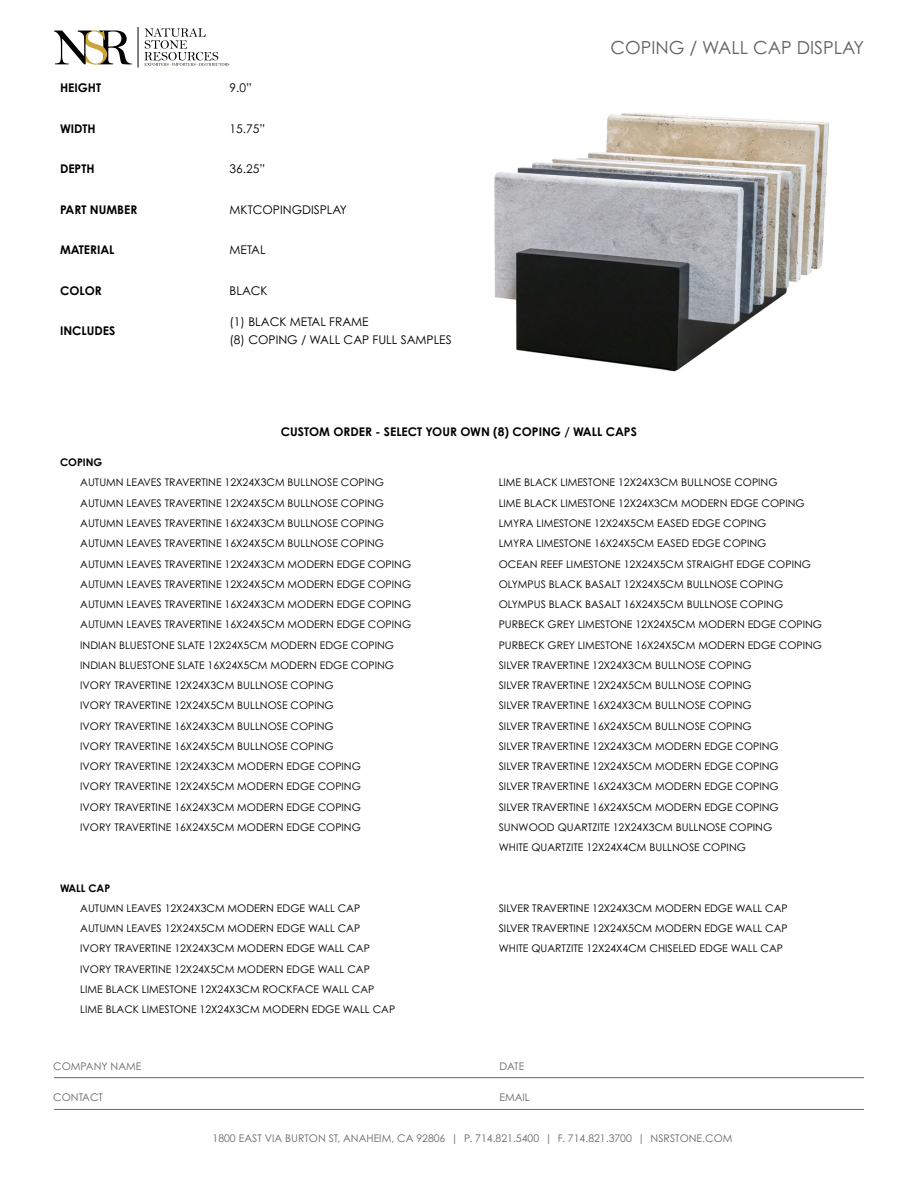
<style>
.page{position:relative;width:918px;height:1188px;background:#fff}
.page>*{position:absolute;margin:0;border:0;box-sizing:border-box;transform-origin:0 0}
.t1{font:18px "Century Gothic Pro";color:#646464}
.t2{font:700 12px "Century Gothic Pro";color:#000}
.t3{font:12px/18px "Century Gothic Pro";color:#000}
.t4{font:10.5px/20.2px "Century Gothic Pro";color:#000}
.t5{font:10.5px "Century Gothic Pro";color:#6a6968}
.t6{font:700 10.5px "Century Gothic Pro";color:#000}
</style>
<div class="page">
<hr style="left:138px;top:27px;width:1px;height:41px;background:#000">
<svg style="left:54px;top:30px;width:78px;height:35px"></svg>
<svg style="left:144px;top:28px;width:85px;height:38px"></svg>
<hr style="left:54px;top:1077px;width:810px;height:1px;background:#6a6968">
<hr style="left:54px;top:1109px;width:810px;height:1px;background:#6a6968">
<img style="left:494px;top:113px;width:335px;height:259px">
<p class="t2" style="left:60px;top:80px;width:43px">HEIGHT</p>
<p class="t3" style="left:230px;top:79px;width:24px">9.0”</p>
<p class="t2" style="left:60px;top:121px;width:37px">WIDTH</p>
<p class="t3" style="left:230px;top:119px;width:37px">15.75”</p>
<p class="t2" style="left:60px;top:161px;width:36px">DEPTH</p>
<p class="t3" style="left:230px;top:160px;width:37px">36.25”</p>
<p class="t2" style="left:60px;top:202px;width:79px">PART NUMBER</p>
<p class="t3" style="left:230px;top:200px;width:119px">MKTCOPINGDISPLAY</p>
<p class="t2" style="left:60px;top:242px;width:56px">MATERIAL</p>
<p class="t3" style="left:230px;top:241px;width:38px">METAL</p>
<p class="t2" style="left:60px;top:283px;width:43px">COLOR</p>
<p class="t3" style="left:230px;top:281px;width:40px">BLACK</p>
<p class="t2" style="left:60px;top:323px;width:57px">INCLUDES</p>
<p class="t3" style="left:230px;top:313px;width:224px">(1) BLACK METAL FRAME<br>(8) COPING / WALL CAP FULL SAMPLES</p>
<h1 class="t1" style="left:610px;top:36px;width:255px">COPING / WALL CAP DISPLAY</h1>
<p class="t2" style="left:281px;top:425px;width:357px">CUSTOM ORDER - SELECT YOUR OWN (8) COPING / WALL CAPS</p>
<p class="t6" style="left:60px;top:456px;width:44px">COPING</p>
<p class="t4" style="left:80px;top:472px;width:305px">AUTUMN LEAVES TRAVERTINE 12X24X3CM BULLNOSE COPING</p>
<p class="t4" style="left:499px;top:472px;width:280px">LIME BLACK LIMESTONE 12X24X3CM BULLNOSE COPING</p>
<p class="t4" style="left:80px;top:493px;width:305px">AUTUMN LEAVES TRAVERTINE 12X24X5CM BULLNOSE COPING</p>
<p class="t4" style="left:499px;top:493px;width:307px">LIME BLACK LIMESTONE 12X24X3CM MODERN EDGE COPING</p>
<p class="t4" style="left:80px;top:513px;width:305px">AUTUMN LEAVES TRAVERTINE 16X24X3CM BULLNOSE COPING</p>
<p class="t4" style="left:499px;top:513px;width:269px">LMYRA LIMESTONE 12X24X5CM EASED EDGE COPING</p>
<p class="t4" style="left:80px;top:533px;width:305px">AUTUMN LEAVES TRAVERTINE 16X24X5CM BULLNOSE COPING</p>
<p class="t4" style="left:499px;top:533px;width:269px">LMYRA LIMESTONE 16X24X5CM EASED EDGE COPING</p>
<p class="t4" style="left:80px;top:554px;width:332px">AUTUMN LEAVES TRAVERTINE 12X24X3CM MODERN EDGE COPING</p>
<p class="t4" style="left:499px;top:554px;width:314px">OCEAN REEF LIMESTONE 12X24X5CM STRAIGHT EDGE COPING</p>
<p class="t4" style="left:80px;top:574px;width:332px">AUTUMN LEAVES TRAVERTINE 12X24X5CM MODERN EDGE COPING</p>
<p class="t4" style="left:499px;top:574px;width:286px">OLYMPUS BLACK BASALT 12X24X5CM BULLNOSE COPING</p>
<p class="t4" style="left:80px;top:594px;width:332px">AUTUMN LEAVES TRAVERTINE 16X24X3CM MODERN EDGE COPING</p>
<p class="t4" style="left:499px;top:594px;width:286px">OLYMPUS BLACK BASALT 16X24X5CM BULLNOSE COPING</p>
<p class="t4" style="left:80px;top:614px;width:332px">AUTUMN LEAVES TRAVERTINE 16X24X5CM MODERN EDGE COPING</p>
<p class="t4" style="left:499px;top:614px;width:325px">PURBECK GREY LIMESTONE 12X24X5CM MODERN EDGE COPING</p>
<p class="t4" style="left:80px;top:635px;width:315px">INDIAN BLUESTONE SLATE 12X24X5CM MODERN EDGE COPING</p>
<p class="t4" style="left:499px;top:635px;width:325px">PURBECK GREY LIMESTONE 16X24X5CM MODERN EDGE COPING</p>
<p class="t4" style="left:80px;top:655px;width:315px">INDIAN BLUESTONE SLATE 16X24X5CM MODERN EDGE COPING</p>
<p class="t4" style="left:499px;top:655px;width:254px">SILVER TRAVERTINE 12X24X3CM BULLNOSE COPING</p>
<p class="t4" style="left:80px;top:675px;width:255px">IVORY TRAVERTINE 12X24X3CM BULLNOSE COPING</p>
<p class="t4" style="left:499px;top:675px;width:254px">SILVER TRAVERTINE 12X24X5CM BULLNOSE COPING</p>
<p class="t4" style="left:80px;top:695px;width:255px">IVORY TRAVERTINE 12X24X5CM BULLNOSE COPING</p>
<p class="t4" style="left:499px;top:695px;width:254px">SILVER TRAVERTINE 16X24X3CM BULLNOSE COPING</p>
<p class="t4" style="left:80px;top:716px;width:255px">IVORY TRAVERTINE 16X24X3CM BULLNOSE COPING</p>
<p class="t4" style="left:499px;top:716px;width:254px">SILVER TRAVERTINE 16X24X5CM BULLNOSE COPING</p>
<p class="t4" style="left:80px;top:736px;width:255px">IVORY TRAVERTINE 16X24X5CM BULLNOSE COPING</p>
<p class="t4" style="left:499px;top:736px;width:282px">SILVER TRAVERTINE 12X24X3CM MODERN EDGE COPING</p>
<p class="t4" style="left:80px;top:756px;width:282px">IVORY TRAVERTINE 12X24X3CM MODERN EDGE COPING</p>
<p class="t4" style="left:499px;top:756px;width:282px">SILVER TRAVERTINE 12X24X5CM MODERN EDGE COPING</p>
<p class="t4" style="left:80px;top:776px;width:282px">IVORY TRAVERTINE 12X24X5CM MODERN EDGE COPING</p>
<p class="t4" style="left:499px;top:776px;width:282px">SILVER TRAVERTINE 16X24X3CM MODERN EDGE COPING</p>
<p class="t4" style="left:80px;top:797px;width:282px">IVORY TRAVERTINE 16X24X3CM MODERN EDGE COPING</p>
<p class="t4" style="left:499px;top:797px;width:282px">SILVER TRAVERTINE 16X24X5CM MODERN EDGE COPING</p>
<p class="t4" style="left:80px;top:817px;width:282px">IVORY TRAVERTINE 16X24X5CM MODERN EDGE COPING</p>
<p class="t4" style="left:499px;top:817px;width:275px">SUNWOOD QUARTZITE 12X24X3CM BULLNOSE COPING<br>WHITE QUARTZITE 12X24X4CM BULLNOSE COPING</p>
<p class="t6" style="left:60px;top:881px;width:52px">WALL CAP</p>
<p class="t4" style="left:80px;top:898px;width:282px">AUTUMN LEAVES 12X24X3CM MODERN EDGE WALL CAP</p>
<p class="t4" style="left:499px;top:898px;width:291px">SILVER TRAVERTINE 12X24X3CM MODERN EDGE WALL CAP</p>
<p class="t4" style="left:80px;top:918px;width:282px">AUTUMN LEAVES 12X24X5CM MODERN EDGE WALL CAP</p>
<p class="t4" style="left:499px;top:918px;width:291px">SILVER TRAVERTINE 12X24X5CM MODERN EDGE WALL CAP</p>
<p class="t4" style="left:80px;top:938px;width:291px">IVORY TRAVERTINE 12X24X3CM MODERN EDGE WALL CAP</p>
<p class="t4" style="left:499px;top:938px;width:286px">WHITE QUARTZITE 12X24X4CM CHISELED EDGE WALL CAP</p>
<p class="t4" style="left:80px;top:959px;width:316px">IVORY TRAVERTINE 12X24X5CM MODERN EDGE WALL CAP<br>LIME BLACK LIMESTONE 12X24X3CM ROCKFACE WALL CAP<br>LIME BLACK LIMESTONE 12X24X3CM MODERN EDGE WALL CAP</p>
<p class="t5" style="left:53px;top:1059px;width:90px">COMPANY NAME</p>
<p class="t5" style="left:500px;top:1059px;width:26px">DATE</p>
<p class="t5" style="left:53px;top:1091px;width:51px">CONTACT</p>
<p class="t5" style="left:500px;top:1091px;width:32px">EMAIL</p>
<p class="t5" style="left:213px;top:1132px;width:521px">1800 EAST VIA BURTON ST, ANAHEIM, CA 92806 | P. 714.821.5400 | F. 714.821.3700 | NSRSTONE.COM</p>
</div>
